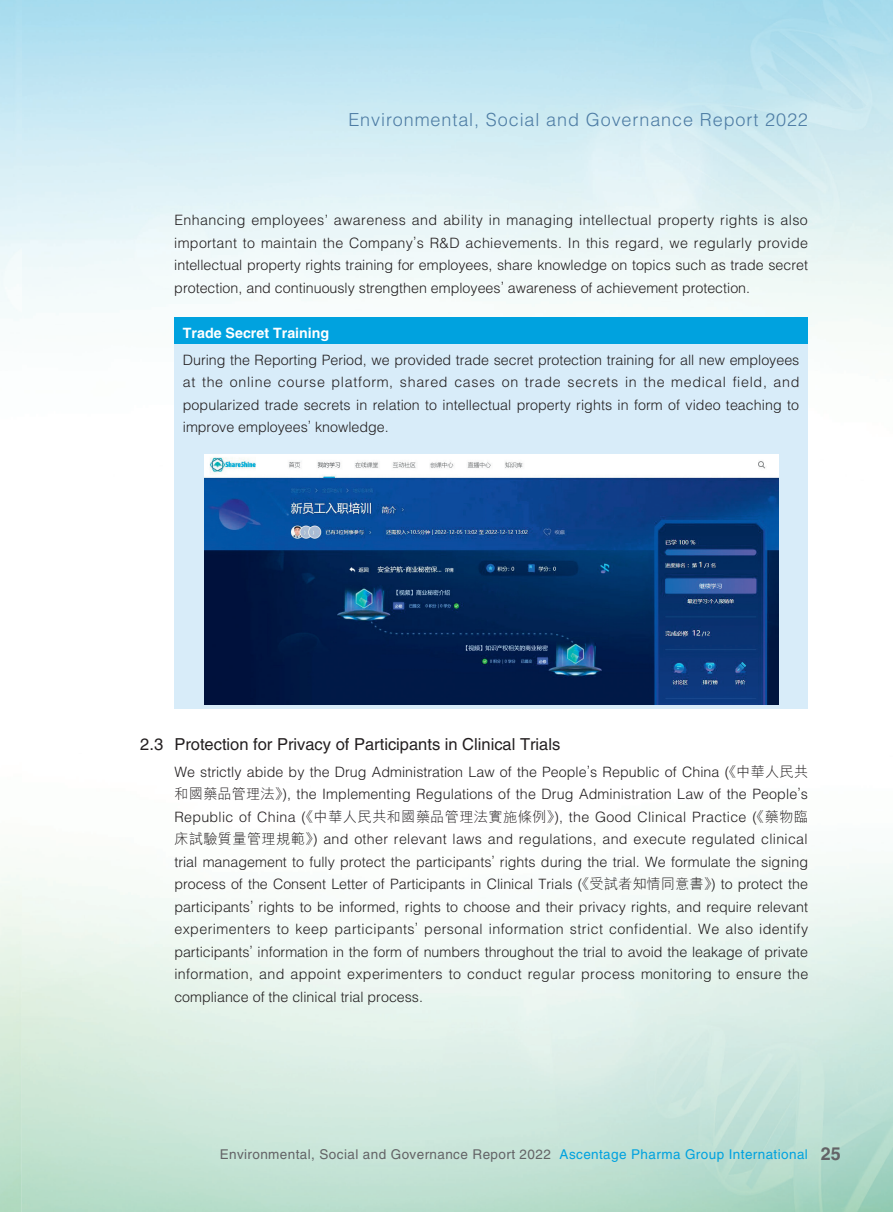
<style>
.page{position:relative;width:893px;height:1212px;background:#fff}
.page>*{position:absolute;margin:0;border:0;box-sizing:border-box;transform-origin:0 0}
.t1{font:300 18px "Helvetica LT Std";letter-spacing:.05em;color:#4d7ca4}
.t2{font:16.5px "Helvetica LT Std";color:#231f20}
.t3{font:300 14.25px/22.5px "Helvetica LT Std";color:#231f20;text-align:justify}
.t4{font:700 14.25px "Helvetica LT Std";color:#fff}
.t5{font:13.5px "Helvetica LT Std";letter-spacing:.03em;color:#636366}
.s1{font-family:"M Hei HK"}
.s2{color:#00a2df}
.s3{font-weight:700;font-size:18px}
</style>
<div class="page">
<div style="left:174px;top:317px;width:634px;height:27px;background:#00a2df"></div>
<div style="left:174px;top:344px;width:634px;height:364px;background:#d8ecf9"></div>
<img style="left:204px;top:454px;width:574px;height:250px">
<p class="t1" style="left:348px;top:109px;width:461px">Environmental, Social and Governance Report 2022</p>
<p class="t3" style="left:174px;top:209px;width:635px">Enhancing employees’ awareness and ability in managing intellectual property rights is also important to maintain the Company’s R&amp;D achievements. In this regard, we regularly provide intellectual property rights training for employees, share knowledge on topics such as trade secret protection, and continuously strengthen employees’ awareness of achievement protection.</p>
<p class="t4" style="left:183px;top:324px;width:148px">Trade Secret Training</p>
<p class="t3" style="left:183px;top:348px;width:618px">During the Reporting Period, we provided trade secret protection training for all new employees at the online course platform, shared cases on trade secrets in the medical field, and popularized trade secrets in relation to intellectual property rights in form of video teaching to improve employees’ knowledge.</p>
<p class="t2" style="left:140px;top:734px;width:422px">2.3 Protection for Privacy of Participants in Clinical Trials</p>
<p class="t3" style="left:174px;top:760px;width:635px">We strictly abide by the Drug Administration Law of the People’s Republic of China (<span class="s1">《中華人民共和國藥品管理法》</span>), the Implementing Regulations of the Drug Administration Law of the People’s Republic of China (<span class="s1">《中華人民共和國藥品管理法實施條例》</span>), the Good Clinical Practice (<span class="s1">《藥物臨床試驗質量管理規範》</span>) and other relevant laws and regulations, and execute regulated clinical trial management to fully protect the participants’ rights during the trial. We formulate the signing process of the Consent Letter of Participants in Clinical Trials (<span class="s1">《受試者知情同意書》</span>) to protect the participants’ rights to be informed, rights to choose and their privacy rights, and require relevant experimenters to keep participants’ personal information strict confidential. We also identify participants’ information in the form of numbers throughout the trial to avoid the leakage of private information, and appoint experimenters to conduct regular process monitoring to ensure the compliance of the clinical trial process.</p>
<p class="t5" style="left:220px;top:1146px;width:622px">Environmental, Social and Governance Report 2022 <span class="s2">Ascentage Pharma Group International</span> <span class="s3">25</span></p>
</div>
